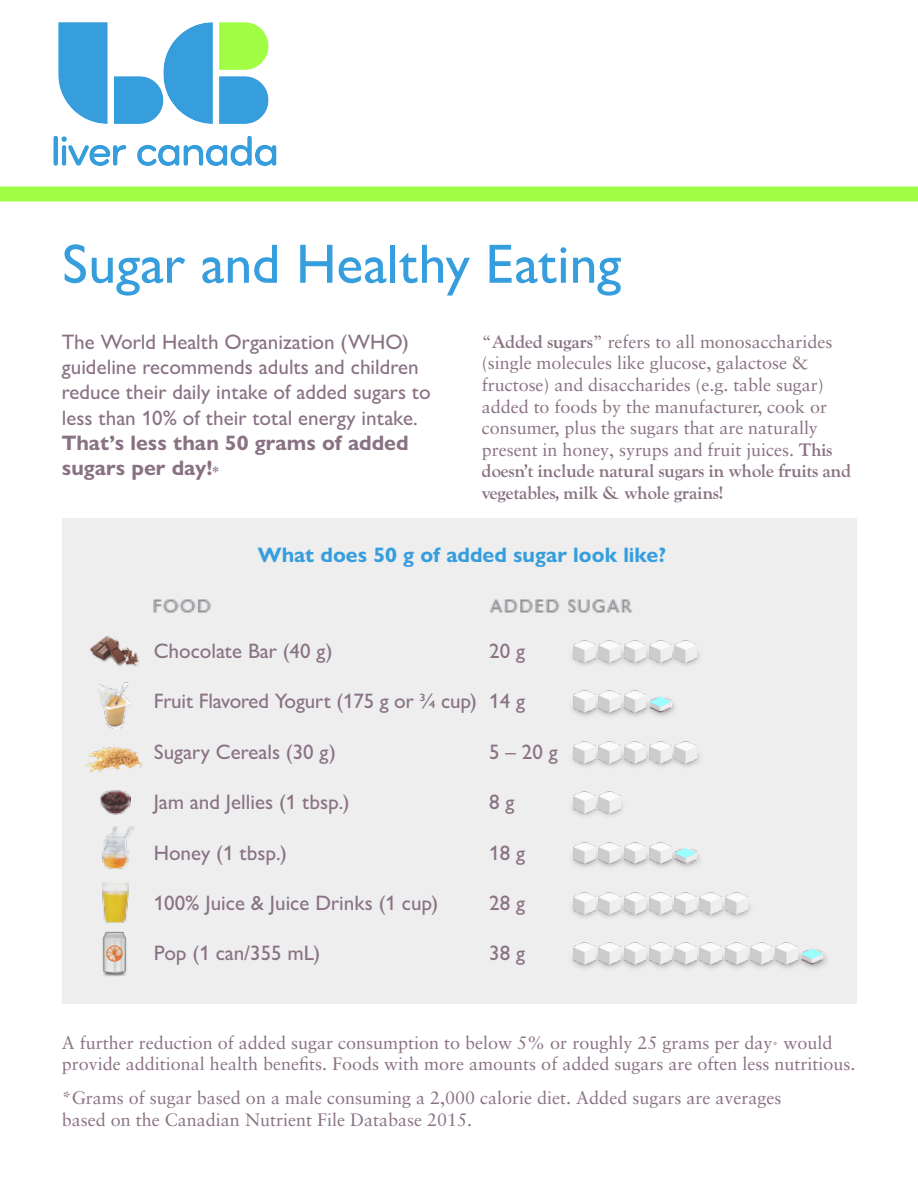
<style>
.page{position:relative;width:918px;height:1188px;background:#fff}
.page>*{position:absolute;margin:0;border:0;box-sizing:border-box;transform-origin:0 0}
.t1{font:500 55.65px "Gill Sans Nova";color:#369edd}
.t2{font:500 21px/25.2px "Gill Sans Nova";color:#897283}
.t3{font:700 21px/25.2px "Gill Sans Nova";color:#897283}
.t4{font:700 21px "Gill Sans Nova";color:#369edd}
.t5{font:18px/21.6px "Sabon LT Pro";color:#897283}
.t6{font:700 18px/21.6px "LTC Goudy Oldstyle Pro";letter-spacing:-.005em;color:#897283}
.s1{font-size:12.3px}
.s2{font-family:"LTC Goudy Oldstyle Pro";font-weight:700}
.s3{font-size:10.5px}
</style>
<div class="page">
<div style="left:0;top:186px;width:917px;height:15px;background:#a0ff45"></div>
<img style="left:152px;top:595px;width:59px;height:21px">
<img style="left:102px;top:931px;width:26px;height:45px">
<img style="left:101px;top:883px;width:27px;height:40px">
<img style="left:489px;top:595px;width:143px;height:21px">
<img style="left:573px;top:943px;width:22px;height:6px">
<img style="left:598px;top:943px;width:22px;height:6px">
<img style="left:624px;top:943px;width:21px;height:6px">
<img style="left:649px;top:943px;width:22px;height:6px">
<img style="left:674px;top:943px;width:22px;height:6px">
<img style="left:699px;top:943px;width:22px;height:6px">
<img style="left:725px;top:943px;width:21px;height:6px">
<img style="left:750px;top:943px;width:22px;height:6px">
<img style="left:807px;top:945px;width:25px;height:30px">
<img style="left:775px;top:943px;width:22px;height:6px">
<svg style="left:573px;top:949px;width:249px;height:16px;background:#d8dbdb"></svg>
<img style="left:563px;top:894px;width:25px;height:30px">
<img style="left:573px;top:892px;width:22px;height:12px">
<img style="left:588px;top:894px;width:26px;height:30px">
<img style="left:598px;top:892px;width:22px;height:12px">
<img style="left:614px;top:894px;width:25px;height:30px">
<img style="left:624px;top:892px;width:21px;height:12px">
<img style="left:639px;top:894px;width:25px;height:30px">
<img style="left:649px;top:892px;width:22px;height:12px">
<img style="left:664px;top:894px;width:25px;height:30px">
<img style="left:674px;top:892px;width:22px;height:12px">
<img style="left:689px;top:894px;width:26px;height:30px">
<img style="left:699px;top:892px;width:22px;height:12px">
<img style="left:715px;top:894px;width:41px;height:30px">
<svg style="left:573px;top:904px;width:174px;height:10px;background:#d9d9da"></svg>
<img style="left:725px;top:892px;width:21px;height:22px">
<img style="left:573px;top:842px;width:22px;height:6px">
<img style="left:598px;top:842px;width:22px;height:6px">
<img style="left:624px;top:842px;width:21px;height:6px">
<img style="left:649px;top:842px;width:22px;height:6px">
<img style="left:664px;top:844px;width:42px;height:30px">
<svg style="left:573px;top:848px;width:123px;height:16px;background:#d6dcdd"></svg>
<img style="left:573px;top:792px;width:22px;height:11px">
<img style="left:588px;top:794px;width:42px;height:30px">
<svg style="left:573px;top:803px;width:25px;height:11px"></svg>
<img style="left:598px;top:792px;width:22px;height:22px">
<img style="left:563px;top:743px;width:25px;height:30px">
<img style="left:573px;top:741px;width:22px;height:12px">
<img style="left:588px;top:743px;width:26px;height:30px">
<img style="left:598px;top:741px;width:22px;height:12px">
<img style="left:614px;top:743px;width:25px;height:30px">
<img style="left:624px;top:741px;width:21px;height:12px">
<img style="left:639px;top:743px;width:25px;height:30px">
<img style="left:649px;top:741px;width:22px;height:12px">
<img style="left:664px;top:743px;width:42px;height:30px">
<svg style="left:573px;top:753px;width:101px;height:10px"></svg>
<img style="left:674px;top:741px;width:22px;height:22px">
<img style="left:573px;top:691px;width:22px;height:6px">
<img style="left:598px;top:691px;width:22px;height:6px">
<img style="left:624px;top:691px;width:21px;height:6px">
<img style="left:639px;top:693px;width:41px;height:30px">
<svg style="left:573px;top:697px;width:98px;height:16px;background:#d4dbdc"></svg>
<img style="left:563px;top:642px;width:25px;height:30px">
<img style="left:573px;top:640px;width:22px;height:12px">
<img style="left:588px;top:642px;width:26px;height:30px">
<img style="left:598px;top:640px;width:22px;height:12px">
<img style="left:614px;top:642px;width:25px;height:30px">
<img style="left:624px;top:640px;width:21px;height:12px">
<img style="left:639px;top:642px;width:25px;height:30px">
<img style="left:649px;top:640px;width:22px;height:12px">
<img style="left:664px;top:642px;width:42px;height:30px">
<svg style="left:573px;top:652px;width:101px;height:10px"></svg>
<img style="left:674px;top:640px;width:22px;height:22px">
<img style="left:90px;top:636px;width:49px;height:30px">
<img style="left:99px;top:683px;width:32px;height:46px">
<img style="left:86px;top:739px;width:57px;height:39px">
<img style="left:99px;top:790px;width:32px;height:24px">
<img style="left:102px;top:826px;width:35px;height:44px">
<img style="left:53px;top:22px;width:224px;height:144px">
<h1 class="t1" style="left:62px;top:230px;width:560px">Sugar and Healthy Eating</h1>
<p class="t2" style="left:62px;top:329px;width:370px">The World Health Organization (WHO) guideline recommends adults and children reduce their daily intake of added sugars to less than 10% of their total energy intake.</p>
<p class="t3" style="left:62px;top:430px;width:348px">That’s less than 50 grams of added sugars per day!<span class="s1">*</span></p>
<p class="t5" style="left:482px;top:330px;width:352px">“<span class="s2">Added sugars</span>” refers to all monosaccharides (single molecules like glucose, galactose &amp; fructose) and disaccharides (e.g. table sugar) added to foods by the manufacturer, cook or consumer, plus the sugars that are naturally present in honey, syrups and fruit juices. <span class="s2">This</span></p>
<p class="t6" style="left:482px;top:461px;width:371px">doesn’t include natural sugars in whole fruits and vegetables, milk &amp; whole grains!</p>
<p class="t4" style="left:258px;top:542px;width:409px">What does 50 g of added sugar look like?</p>
<p class="t2" style="left:154px;top:638px;width:180px">Chocolate Bar (40 g)</p>
<p class="t2" style="left:154px;top:688px;width:324px">Fruit Flavored Yogurt (175 g or ¾ cup)</p>
<p class="t2" style="left:154px;top:739px;width:184px">Sugary Cereals (30 g)</p>
<p class="t2" style="left:154px;top:789px;width:197px">Jam and Jellies (1 tbsp.)</p>
<p class="t2" style="left:154px;top:840px;width:135px">Honey (1 tbsp.)</p>
<p class="t2" style="left:154px;top:890px;width:286px">100% Juice &amp; Juice Drinks (1 cup)</p>
<p class="t2" style="left:154px;top:940px;width:168px">Pop (1 can/355 mL)</p>
<p class="t2" style="left:489px;top:638px;width:37px">20 g</p>
<p class="t2" style="left:489px;top:688px;width:37px">14 g</p>
<p class="t2" style="left:489px;top:739px;width:70px">5 – 20 g</p>
<p class="t2" style="left:489px;top:789px;width:27px">8 g</p>
<p class="t2" style="left:489px;top:840px;width:37px">18 g</p>
<p class="t2" style="left:489px;top:890px;width:37px">28 g</p>
<p class="t2" style="left:489px;top:940px;width:37px">38 g</p>
<p class="t5" style="left:62px;top:1031px;width:795px">A further reduction of added sugar consumption to below 5% or roughly 25 grams per day<span class="s3">*</span> would provide additional health benefits. Foods with more amounts of added sugars are often less nutritious.</p>
<p class="t5" style="left:62px;top:1086px;width:721px">*Grams of sugar based on a male consuming a 2,000 calorie diet. Added sugars are averages based on the Canadian Nutrient File Database 2015.</p>
</div>
